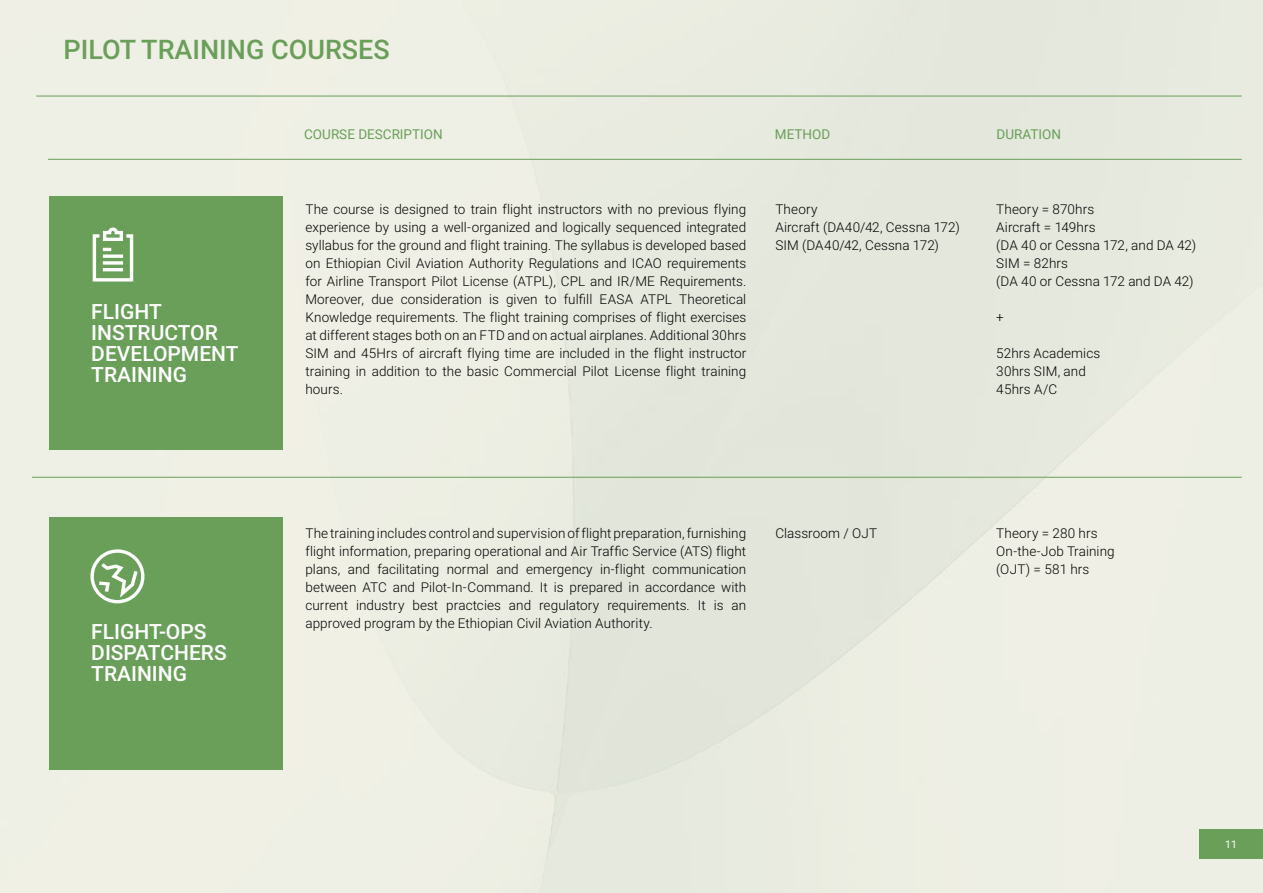
<style>
.page{position:relative;width:1263px;height:893px;background:#fff}
.page>*{position:absolute;margin:0;border:0;box-sizing:border-box;transform-origin:0 0}
.t1{font:500 27px "Roboto";color:#6a9f5a}
.t2{font:500 21px/21px "Roboto";color:#fff}
.t3{font:300 13.5px/18px "Roboto";letter-spacing:.005em;color:#000}
.t4{font:13.5px "Roboto";color:#6a9f5a}
.t5{font:10.5px "Roboto";color:#fff}
</style>
<div class="page">
<img style="left:0;top:0;width:1263px;height:893px">
<div style="left:49px;top:517px;width:234px;height:86px;background:#6a9f5a"></div>
<div style="left:49px;top:581px;width:234px;height:189px;background:#6a9f5a"></div>
<svg style="left:90px;top:549px;width:54px;height:54px"></svg>
<div style="left:49px;top:197px;width:234px;height:85px;background:#6a9f5a"></div>
<div style="left:49px;top:261px;width:234px;height:189px;background:#6a9f5a"></div>
<svg style="left:93px;top:227px;width:40px;height:54px"></svg>
<hr style="left:48px;top:159px;width:1194px;height:1px;background:#6a9f5a">
<hr style="left:32px;top:477px;width:1210px;height:1px;background:#6a9f5a">
<hr style="left:36px;top:96px;width:1206px;height:1px;background:#6a9f5a">
<div style="left:1199px;top:829px;width:64px;height:30px;background:#6a9f5a"></div>
<h1 class="t1" style="left:64px;top:30px;width:328px">PILOT TRAINING COURSES</h1>
<h2 class="t2" style="left:91px;top:300px;width:149px">FLIGHT<br>INSTRUCTOR<br>DEVELOPMENT<br>TRAINING</h2>
<h2 class="t2" style="left:91px;top:620px;width:137px">FLIGHT-OPS<br>DISPATCHERS<br>TRAINING</h2>
<p class="t4" style="left:304px;top:124px;width:140px">COURSE DESCRIPTION</p>
<p class="t4" style="left:775px;top:124px;width:57px">METHOD</p>
<p class="t4" style="left:997px;top:124px;width:66px">DURATION</p>
<p class="t3" style="left:305px;top:200px;width:442px;text-align:justify">The course is designed to train flight instructors with no previous flying experience by using a well-organized and logically sequenced integrated syllabus for the ground and flight training. The syllabus is developed based on Ethiopian Civil Aviation Authority Regulations and ICAO requirements for Airline Transport Pilot License (ATPL), CPL and IR/ME Requirements.<br>Moreover, due consideration is given to fulfill EASA ATPL Theoretical Knowledge requirements. The flight training comprises of flight exercises at different stages both on an FTD and on actual airplanes. Additional 30hrs SIM and 45Hrs of aircraft flying time are included in the flight instructor training in addition to the basic Commercial Pilot License flight training hours.</p>
<p class="t3" style="left:775px;top:199px;width:186px">Theory<br>Aircraft (DA40/42, Cessna 172)<br>SIM (DA40/42, Cessna 172)</p>
<p class="t3" style="left:996px;top:199px;width:201px">Theory = 870hrs<br>Aircraft = 149hrs<br>(DA 40 or Cessna 172, and DA 42)<br>SIM = 82hrs<br>(DA 40 or Cessna 172 and DA 42)</p>
<p class="t3" style="left:996px;top:307px;width:9px">+</p>
<p class="t3" style="left:996px;top:343px;width:106px">52hrs Academics<br>30hrs SIM, and<br>45hrs A/C</p>
<p class="t3" style="left:305px;top:523px;width:442px;text-align:justify">The training includes control and supervision of flight preparation, furnishing flight information, preparing operational and Air Traffic Service (ATS) flight plans, and facilitating normal and emergency in-flight communication between ATC and Pilot-In-Command. It is prepared in accordance with current industry best practcies and regulatory requirements. It is an approved program by the Ethiopian Civil Aviation Authority.</p>
<p class="t3" style="left:775px;top:523px;width:103px">Classroom / OJT</p>
<p class="t3" style="left:996px;top:523px;width:120px">Theory = 280 hrs<br>On-the-Job Training (OJT) = 581 hrs</p>
<p class="t5" style="left:1225px;top:837px;width:13px">11</p>
</div>
